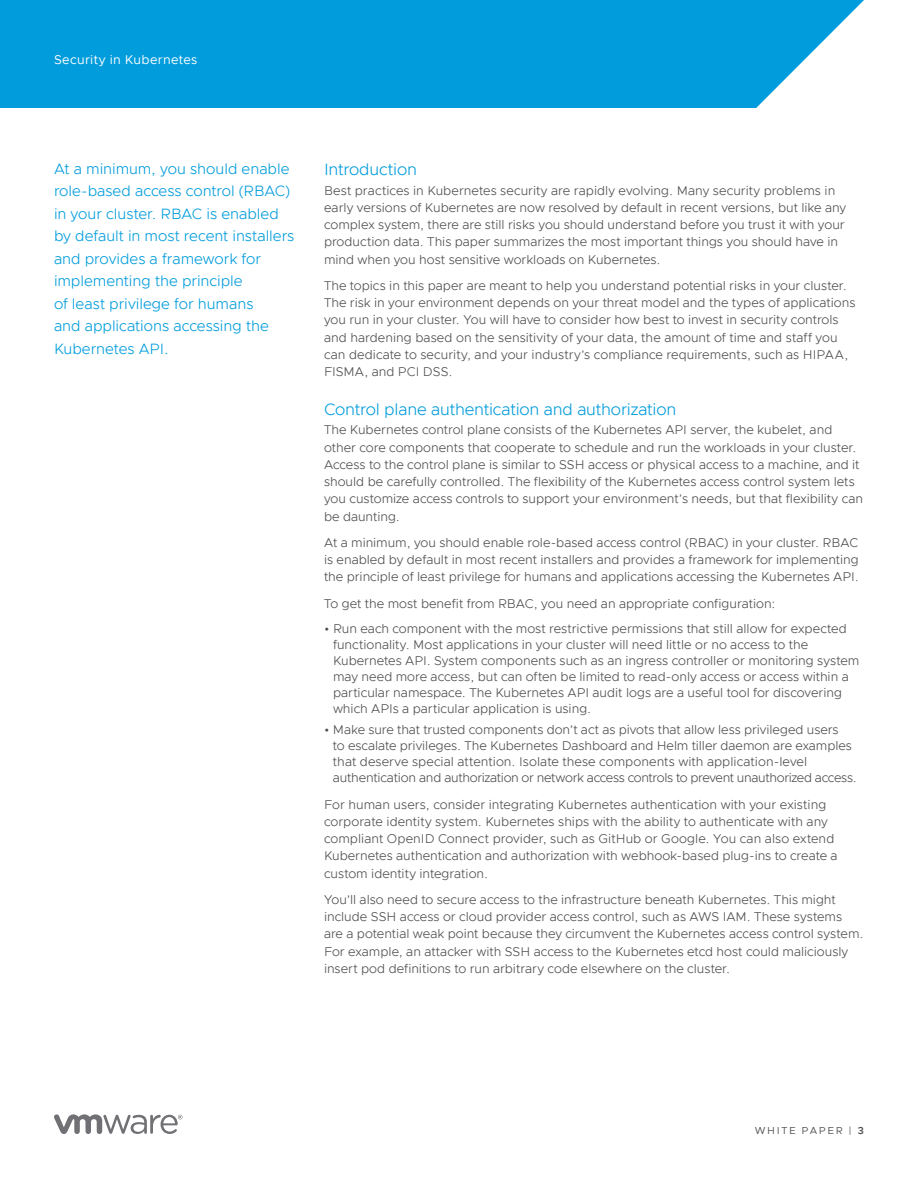
<style>
.page{position:relative;width:918px;height:1188px;background:#fff}
.page>*{position:absolute;margin:0;border:0;box-sizing:border-box;transform-origin:0 0}
.t1{font:300 16.5px "Metropolis";letter-spacing:-.01em;color:#009cdc}
.t2{font:300 15px/22.5px "Metropolis";color:#009cdc}
.t3{font:300 12.75px/17.2px "Metropolis";color:#4d4d4f}
.t4{font:12.75px "Metropolis";letter-spacing:.025em;color:#fff}
.t5{font:10.2px "Metropolis";letter-spacing:.165em;color:#4d4d4f}
.s1{font-weight:600}
</style>
<div class="page">
<div style="left:0;top:0;width:864px;height:108px;background:#009cdc"></div>
<svg style="left:54px;top:1114px;width:129px;height:20px"></svg>
<p class="t4" style="left:54px;top:52px;width:145px">Security in Kubernetes</p>
<p class="t2" style="left:54px;top:157px;width:242px">At a minimum, you should enable role-based access control (RBAC) in your cluster. RBAC is enabled by default in most recent installers and provides a framework for implementing the principle<br>of least privilege for humans<br>and applications accessing the<br>Kubernetes API.</p>
<p class="t1" style="left:324px;top:159px;width:95px">Introduction</p>
<p class="t3" style="left:324px;top:181px;width:524px">Best practices in Kubernetes security are rapidly evolving. Many security problems in early versions of Kubernetes are now resolved by default in recent versions, but like any complex system, there are still risks you should understand before you trust it with your production data. This paper summarizes the most important things you should have in mind when you host sensitive workloads on Kubernetes.</p>
<p class="t3" style="left:324px;top:277px;width:533px">The topics in this paper are meant to help you understand potential risks in your cluster.<br>The risk in your environment depends on your threat model and the types of applications you run in your cluster. You will have to consider how best to invest in security controls and hardening based on the sensitivity of your data, the amount of time and staff you can dedicate to security, and your industry’s compliance requirements, such as HIPAA, FISMA, and PCI DSS.</p>
<p class="t1" style="left:324px;top:399px;width:354px">Control plane authentication and authorization</p>
<p class="t3" style="left:324px;top:421px;width:541px">The Kubernetes control plane consists of the Kubernetes API server, the kubelet, and other core components that cooperate to schedule and run the workloads in your cluster.<br>Access to the control plane is similar to SSH access or physical access to a machine, and it should be carefully controlled. The flexibility of the Kubernetes access control system lets you customize access controls to support your environment’s needs, but that flexibility can be daunting.</p>
<p class="t3" style="left:324px;top:534px;width:536px;text-align:justify">At a minimum, you should enable role-based access control (RBAC) in your cluster. RBAC is enabled by default in most recent installers and provides a framework for implementing the principle of least privilege for humans and applications accessing the Kubernetes API.</p>
<p class="t3" style="left:324px;top:595px;width:453px">To get the most benefit from RBAC, you need an appropriate configuration:</p>
<p class="t3" style="left:333px;top:620px;width:528px;line-height:16.2px;text-indent:-9px">• Run each component with the most restrictive permissions that still allow for expected functionality. Most applications in your cluster will need little or no access to the Kubernetes API. System components such as an ingress controller or monitoring system may need more access, but can often be limited to read-only access or access within a particular namespace. The Kubernetes API audit logs are a useful tool for discovering which APIs a particular application is using.</p>
<p class="t3" style="left:333px;top:722px;width:525px;line-height:16.2px;text-indent:-9px">• Make sure that trusted components don’t act as pivots that allow less privileged users<br>to escalate privileges. The Kubernetes Dashboard and Helm tiller daemon are examples that deserve special attention. Isolate these components with application-level authentication and authorization or network access controls to prevent unauthorized access.</p>
<p class="t3" style="left:324px;top:796px;width:515px">For human users, consider integrating Kubernetes authentication with your existing corporate identity system. Kubernetes ships with the ability to authenticate with any compliant OpenID Connect provider, such as GitHub or Google. You can also extend Kubernetes authentication and authorization with webhook-based plug-ins to create a custom identity integration.</p>
<p class="t3" style="left:324px;top:891px;width:541px">You’ll also need to secure access to the infrastructure beneath Kubernetes. This might include SSH access or cloud provider access control, such as AWS IAM. These systems are a potential weak point because they circumvent the Kubernetes access control system.<br>For example, an attacker with SSH access to the Kubernetes etcd host could maliciously insert pod definitions to run arbitrary code elsewhere on the cluster.</p>
<p class="t5" style="left:755px;top:1124px;width:111px">WHITE PAPER | <span class="s1">3</span></p>
</div>
